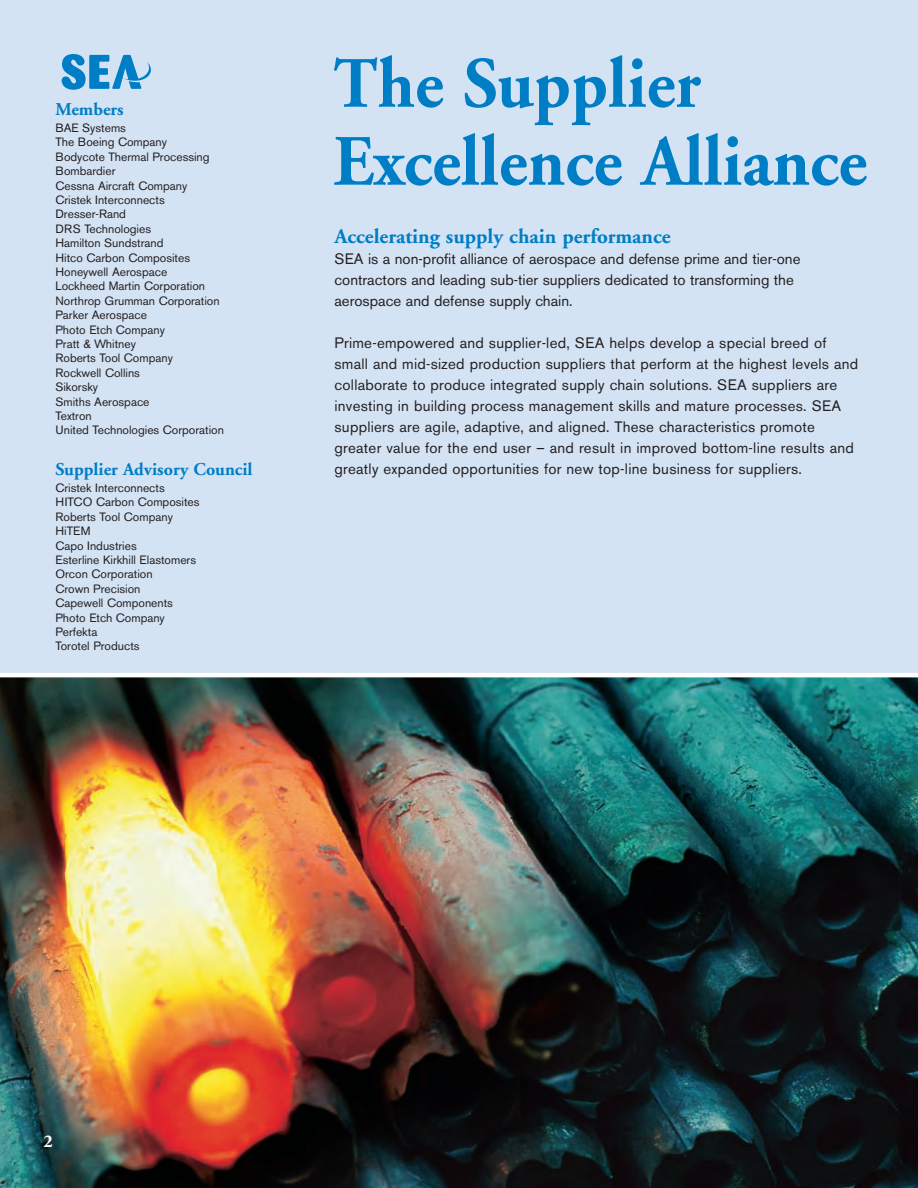
<style>
.page{position:relative;width:918px;height:1188px;background:#d4e3f4}
.page>*{position:absolute;margin:0;border:0;box-sizing:border-box;transform-origin:0 0}
.t1{font:700 72px/78px "Adobe Garamond";color:#007ec5;scale:.95 1}
.t2{font:700 21px "Adobe Garamond";color:#007ec5}
.t3{font:700 18px "Adobe Garamond";color:#007ec5}
.t4{font:700 18px "Adobe Garamond";color:#fff}
.t5{font:15px/21px "Akzidenz Grotesk BE";letter-spacing:.015em;color:#231f20}
.t6{font:12px/14.4px "Akzidenz Grotesk BE";color:#231f20}
</style>
<div class="page">
<img style="left:0;top:677px;width:918px;height:511px">
<svg style="left:62px;top:54px;width:89px;height:36px"></svg>
<hr style="left:0;top:673px;width:918px;height:4px;background:#fff">
<p class="t3" style="left:55px;top:102px;width:70px">Members</p>
<p class="t6" style="left:55px;top:122px;width:170px">BAE Systems<br>The Boeing Company<br>Bodycote Thermal Processing<br>Bombardier<br>Cessna Aircraft Company<br>Cristek Interconnects<br>Dresser-Rand<br>DRS Technologies<br>Hamilton Sundstrand<br>Hitco Carbon Composites<br>Honeywell Aerospace<br>Lockheed Martin Corporation<br>Northrop Grumman Corporation<br>Parker Aerospace<br>Photo Etch Company<br>Pratt &amp; Whitney<br>Roberts Tool Company<br>Rockwell Collins<br>Sikorsky<br>Smiths Aerospace<br>Textron<br>United Technologies Corporation</p>
<p class="t3" style="left:55px;top:462px;width:199px">Supplier Advisory Council</p>
<p class="t6" style="left:55px;top:482px;width:146px">Cristek Interconnects<br>HITCO Carbon Composites<br>Roberts Tool Company<br>HiTEM<br>Capo Industries<br>Esterline Kirkhill Elastomers<br>Orcon Corporation<br>Crown Precision<br>Capewell Components<br>Photo Etch Company<br>Perfekta<br>Torotel Products</p>
<h1 class="t1" style="left:333px;top:51px;width:563px">The Supplier<br>Excellence Alliance</h1>
<h2 class="t2" style="left:334px;top:228px;width:338px">Accelerating supply chain performance</h2>
<p class="t5" style="left:334px;top:249px;width:468px">SEA is a non-profit alliance of aerospace and defense prime and tier-one contractors and leading sub-tier suppliers dedicated to transforming the aerospace and defense supply chain.</p>
<p class="t5" style="left:334px;top:333px;width:525px">Prime-empowered and supplier-led, SEA helps develop a special breed of small and mid-sized production suppliers that perform at the highest levels and collaborate to produce integrated supply chain solutions. SEA suppliers are investing in building process management skills and mature processes. SEA suppliers are agile, adaptive, and aligned. These characteristics promote greater value for the end user – and result in improved bottom-line results and greatly expanded opportunities for new top-line business for suppliers.</p>
<p class="t4" style="left:44px;top:1134px;width:11px">2</p>
</div>
